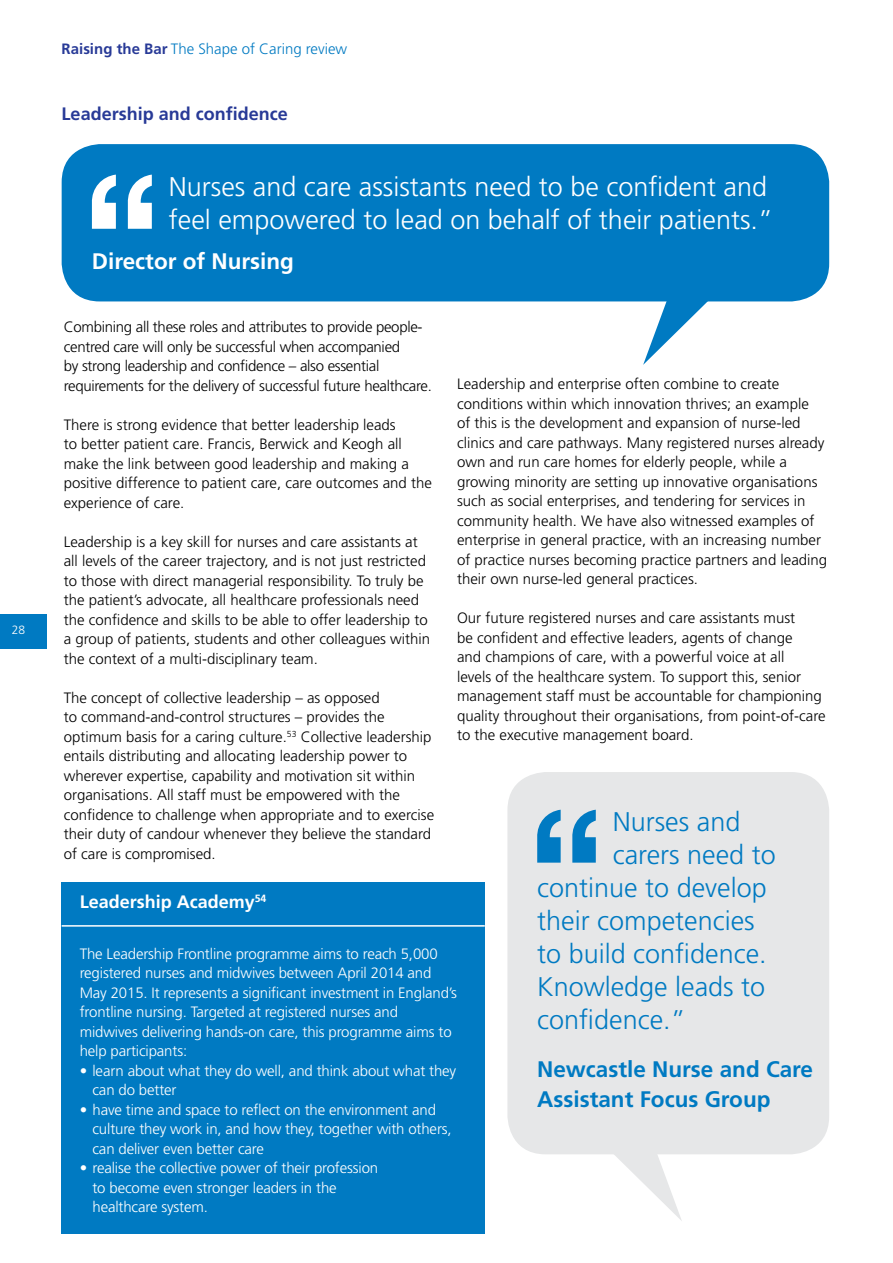
<style>
.page{position:relative;width:893px;height:1263px;background:#fff}
.page>*{position:absolute;margin:0;border:0;box-sizing:border-box;transform-origin:0 0}
.t1{font:300 27px "Frutiger";color:#007ac2}
.t2{font:300 27px/33px "Frutiger";color:#fff}
.t3{font:700 22.5px/30px "Frutiger";color:#007ac2}
.t4{font:700 22.5px "Frutiger";color:#fff}
.t5{font:700 18px "Frutiger";color:#283a97}
.t6{font:700 18px "Frutiger";color:#fff}
.t7{font:300 15px/19.5px "Frutiger";color:#000}
.t8{font:300 15px/19.5px "Frutiger";letter-spacing:-.01em;color:#fff}
.t9{font:300 15px/19.5px "Frutiger";letter-spacing:-.02em;color:#000}
.t10{font:300 15px "Frutiger";color:#007ac2}
.t11{font:300 12px "Frutiger";color:#fff}
.s1{font-weight:700;color:#283a97}
</style>
<div class="page">
<svg style="left:643px;top:301px;width:128px;height:64px"></svg>
<div style="left:62px;top:144px;width:767px;height:157px;background:#007ac2;border-radius:38px"></div>
<svg style="left:91px;top:175px;width:61px;height:54px"></svg>
<svg style="left:613px;top:1154px;width:69px;height:67px"></svg>
<div style="left:507px;top:772px;width:322px;height:382px;background:#e6e7e8;border-radius:38px"></div>
<svg style="left:537px;top:810px;width:59px;height:53px"></svg>
<div style="left:62px;top:882px;width:423px;height:351px;background:#007ac2"></div>
<hr style="left:62px;top:925px;width:423px;height:2px;background:#fff">
<div style="left:0;top:614px;width:47px;height:34px;background:#007ac2"></div>
<p class="t11" style="left:12px;top:623px;width:15px">28</p>
<p class="t10" style="left:62px;top:41px;width:287px"><span class="s1">Raising the Bar</span> The Shape of Caring review</p>
<p class="t5" style="left:62px;top:103px;width:228px">Leadership and confidence</p>
<h1 class="t2" style="left:169px;top:170px;width:606px">Nurses and care assistants need to be confident and feel empowered to lead on behalf of their patients.”</h1>
<h2 class="t4" style="left:92px;top:248px;width:204px">Director of Nursing</h2>
<p class="t9" style="left:64px;top:317px;width:370px">Combining all these roles and attributes to provide people&shy;centred care will only be successful when accompanied<br>by strong leadership and confidence – also essential requirements for the delivery of successful future healthcare.</p>
<p class="t7" style="left:64px;top:415px;width:370px">There is strong evidence that better leadership leads<br>to better patient care. Francis, Berwick and Keogh all make the link between good leadership and making a positive difference to patient care, care outcomes and the experience of care.</p>
<p class="t7" style="left:64px;top:532px;width:368px">Leadership is a key skill for nurses and care assistants at all levels of the career trajectory, and is not just restricted to those with direct managerial responsibility. To truly be the patient’s advocate, all healthcare professionals need the confidence and skills to be able to offer leadership to a group of patients, students and other colleagues within the context of a multi-disciplinary team.</p>
<p class="t7" style="left:64px;top:688px;width:372px">The concept of collective leadership – as opposed<br>to command-and-control structures – provides the optimum basis for a caring culture.<sup>53</sup> Collective leadership entails distributing and allocating leadership power to wherever expertise, capability and motivation sit within organisations. All staff must be empowered with the confidence to challenge when appropriate and to exercise their duty of candour whenever they believe the standard of care is compromised.</p>
<p class="t7" style="left:457px;top:374px;width:372px">Leadership and enterprise often combine to create conditions within which innovation thrives; an example<br>of this is the development and expansion of nurse-led clinics and care pathways. Many registered nurses already own and run care homes for elderly people, while a growing minority are setting up innovative organisations such as social enterprises, and tendering for services in community health. We have also witnessed examples of enterprise in general practice, with an increasing number of practice nurses becoming practice partners and leading their own nurse-led general practices.</p>
<p class="t7" style="left:457px;top:608px;width:370px">Our future registered nurses and care assistants must<br>be confident and effective leaders, agents of change<br>and champions of care, with a powerful voice at all<br>levels of the healthcare system. To support this, senior management staff must be accountable for championing quality throughout their organisations, from point-of-care to the executive management board.</p>
<h1 class="t1" style="left:613px;top:806px;width:129px">Nurses and</h1>
<h1 class="t1" style="left:613px;top:839px;width:165px">carers need to</h1>
<h1 class="t1" style="left:537px;top:872px;width:231px">continue to develop</h1>
<h1 class="t1" style="left:537px;top:905px;width:219px">their competencies</h1>
<h1 class="t1" style="left:537px;top:938px;width:231px">to build confidence.</h1>
<h1 class="t1" style="left:537px;top:971px;width:230px">Knowledge leads to</h1>
<h1 class="t1" style="left:537px;top:1004px;width:150px">confidence.”</h1>
<h2 class="t3" style="left:537px;top:1054px;width:277px">Newcastle Nurse and Care<br>Assistant Focus Group</h2>
<p class="t6" style="left:80px;top:891px;width:188px">Leadership Academy<sup>54</sup></p>
<p class="t8" style="left:80px;top:944px;width:379px">The Leadership Frontline programme aims to reach 5,000 registered nurses and midwives between April 2014 and May 2015. It represents a significant investment in England’s frontline nursing. Targeted at registered nurses and midwives delivering hands-on care, this programme aims to help participants:</p>
<p class="t8" style="left:92px;top:1061px;width:365px;text-indent:-13px">• learn about what they do well, and think about what they can do better</p>
<p class="t8" style="left:92px;top:1100px;width:361px;text-indent:-13px">• have time and space to reflect on the environment and culture they work in, and how they, together with others, can deliver even better care</p>
<p class="t8" style="left:92px;top:1158px;width:287px;text-indent:-13px">• realise the collective power of their profession to become even stronger leaders in the healthcare system.</p>
</div>
